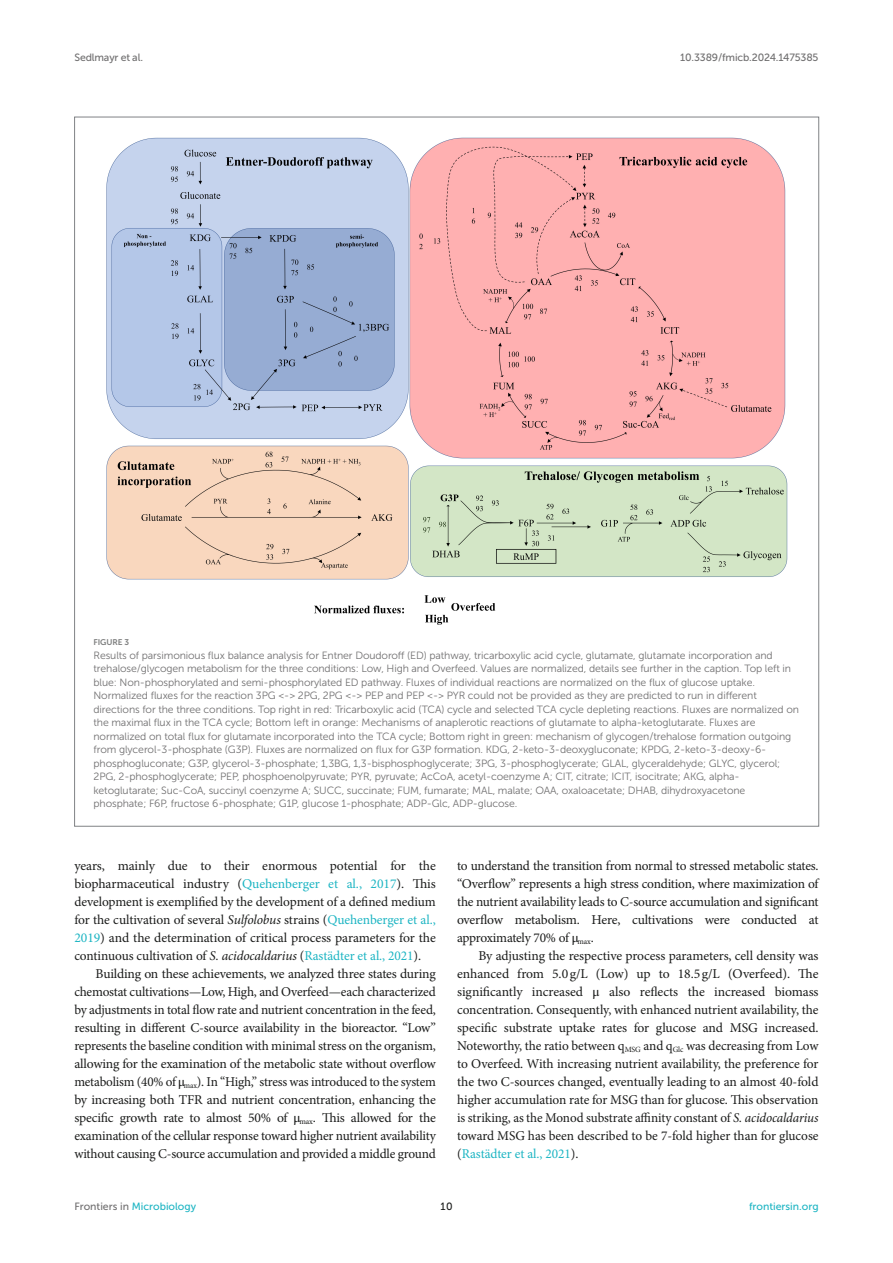
<style>
.page{position:relative;width:893px;height:1263px;background:#fff}
.page>*{position:absolute;margin:0;border:0;box-sizing:border-box;transform-origin:0 0}
.TEXT{font:13.5px/18px "Minion Pro";letter-spacing:-.015em;color:#1b1c1b;text-align:justify}
.FIG_LEG{font:10.5px/13.5px "Museo Sans 300";letter-spacing:-.01em;color:#706f70}
.t1{font:10.5px "Museo Sans 500";letter-spacing:-.015em;color:#706f70}
.t2{font:10.5px "Museo Sans 500";color:#1db5c3}
.t3{font:10.5px "Museo Sans 500";color:#1b1c1b}
.FIG_HD{font:8.25px "Museo Sans 700";letter-spacing:-.01em;color:#7e7f7f}
.s1{color:#1db5c3}
.s2{font-style:italic}
.s3{font-family:"STIX General"}
.s4{color:#706f70}
</style>
<div class="page">
<img style="left:106px;top:137px;width:682px;height:488px">
<p class="t1" style="left:74px;top:51px;width:70px">Sedlmayr et al.</p>
<p class="t1" style="left:680px;top:51px;width:140px">10.3389/fmicb.2024.1475385</p>
<p class="FIG_HD" style="left:94px;top:638px;width:37px">FIGURE 3</p>
<p class="FIG_LEG" style="left:94px;top:648px;width:707px">Results of parsimonious flux balance analysis for Entner Doudoroff (ED) pathway, tricarboxylic acid cycle, glutamate, glutamate incorporation and trehalose/glycogen metabolism for the three conditions: Low, High and Overfeed. Values are normalized, details see further in the caption. Top left in blue: Non-phosphorylated and semi-phosphorylated ED pathway. Fluxes of individual reactions are normalized on the flux of glucose uptake.<br>Normalized fluxes for the reaction 3PG &lt;-&gt; 2PG, 2PG &lt;-&gt; PEP and PEP &lt;-&gt; PYR could not be provided as they are predicted to run in different directions for the three conditions. Top right in red: Tricarboxylic acid (TCA) cycle and selected TCA cycle depleting reactions. Fluxes are normalized on the maximal flux in the TCA cycle; Bottom left in orange: Mechanisms of anaplerotic reactions of glutamate to alpha-ketoglutarate. Fluxes are normalized on total flux for glutamate incorporated into the TCA cycle; Bottom right in green: mechanism of glycogen/trehalose formation outgoing from glycerol-3-phosphate (G3P). Fluxes are normalized on flux for G3P formation. KDG, 2-keto-3-deoxygluconate; KPDG, 2-keto-3-deoxy-6- phosphogluconate; G3P, glycerol-3-phosphate; 1,3BG, 1,3-bisphosphoglycerate; 3PG, 3-phosphoglycerate; GLAL, glyceraldehyde; GLYC, glycerol; 2PG, 2-phosphoglycerate; PEP, phosphoenolpyruvate; PYR, pyruvate; AcCoA, acetyl-coenzyme A; CIT, citrate; ICIT, isocitrate; AKG, alpha&shy;ketoglutarate; Suc-CoA, succinyl coenzyme A; SUCC, succinate; FUM, fumarate; MAL, malate; OAA, oxaloacetate; DHAB, dihydroxyacetone phosphate; F6P, fructose 6-phosphate; G1P, glucose 1-phosphate; ADP-Glc, ADP-glucose.</p>
<p class="TEXT" style="left:74px;top:857px;width:363px">years, mainly due to their enormous potential for the biopharmaceutical industry (<span class="s1">Quehenberger et al., 2017</span>). This development is exemplified by the development of a defined medium for the cultivation of several <span class="s2">Sulfolobus</span> strains (<span class="s1">Quehenberger et al., 2019</span>) and the determination of critical process parameters for the continuous cultivation of <span class="s2">S. acidocaldarius</span> (<span class="s1">Rastädter et al., 2021</span>).</p>
<p class="TEXT" style="left:74px;top:965px;width:363px;text-indent:21px">Building on these achievements, we analyzed three states during chemostat cultivations—Low, High, and Overfeed—each characterized by adjustments in total flow rate and nutrient concentration in the feed, resulting in different C-source availability in the bioreactor. “Low” represents the baseline condition with minimal stress on the organism, allowing for the examination of the metabolic state without overflow metabolism (40% of <span class="s3">μ</span><sub>max</sub>). In “High,” stress was introduced to the system by increasing both TFR and nutrient concentration, enhancing the specific growth rate to almost 50% of <span class="s3">μ</span><sub>max</sub>. This allowed for the examination of the cellular response toward higher nutrient availability without causing C-source accumulation and provided a middle ground</p>
<p class="TEXT" style="left:457px;top:857px;width:363px">to understand the transition from normal to stressed metabolic states. “Overflow” represents a high stress condition, where maximization of the nutrient availability leads to C-source accumulation and significant overflow metabolism. Here, cultivations were conducted at approximately 70% of <span class="s3">μ</span><sub>max</sub>.</p>
<p class="TEXT" style="left:457px;top:947px;width:363px;text-indent:21px">By adjusting the respective process parameters, cell density was enhanced from 5.0g/L (Low) up to 18.5g/L (Overfeed). The significantly increased <span class="s3">μ</span> also reflects the increased biomass concentration. Consequently, with enhanced nutrient availability, the specific substrate uptake rates for glucose and MSG increased.<br>Noteworthy, the ratio between q<sub>MSG</sub> and q<sub>Glc</sub> was decreasing from Low to Overfeed. With increasing nutrient availability, the preference for the two C-sources changed, eventually leading to an almost 40-fold higher accumulation rate for MSG than for glucose. This observation is striking, as the Monod substrate affinity constant of <span class="s2">S. acidocaldarius </span>toward MSG has been described to be 7-fold higher than for glucose (<span class="s1">Rastädter et al., 2021</span>).</p>
<p class="t2" style="left:74px;top:1200px;width:123px"><span class="s4">Frontiers in</span> Microbiology</p>
<p class="t3" style="left:440px;top:1200px;width:14px">10</p>
<p class="t2" style="left:749px;top:1200px;width:71px">frontiersin.org</p>
</div>
